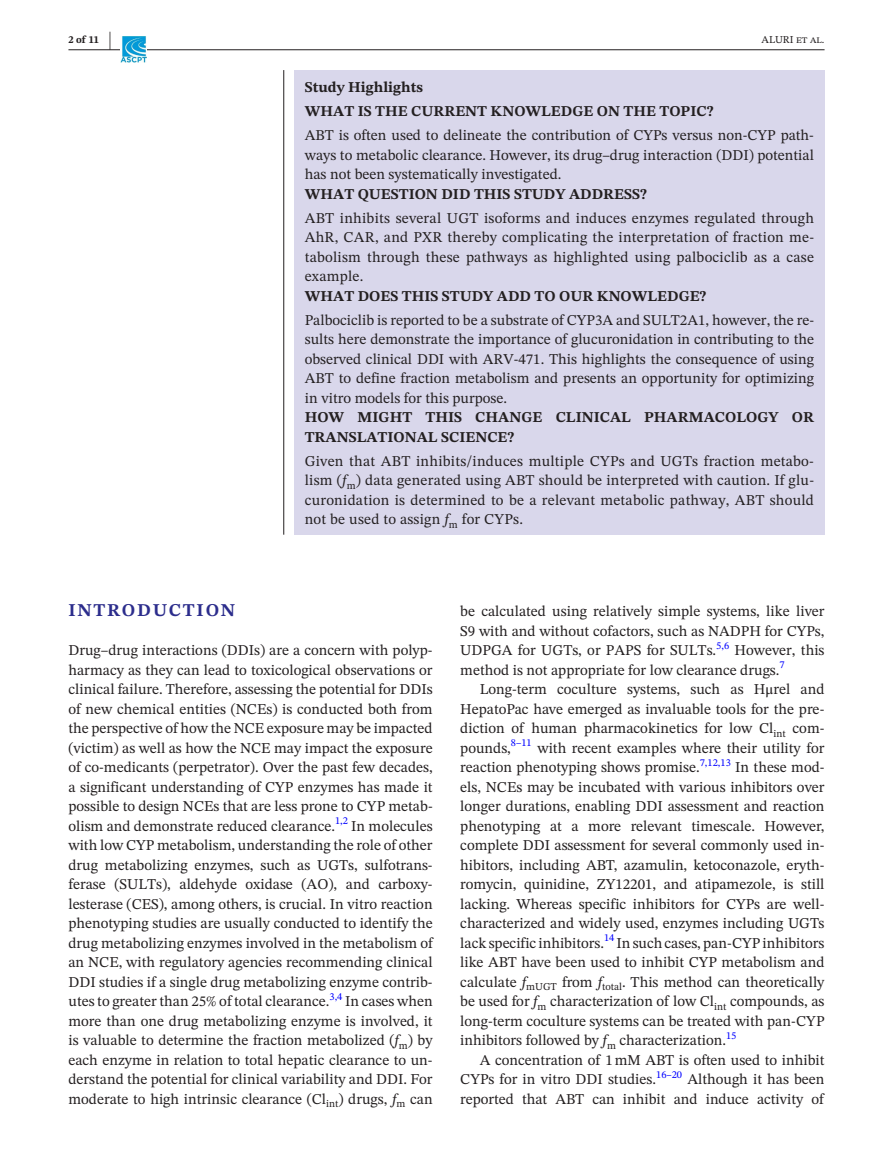
<style>
.page{position:relative;width:893px;height:1174px;background:#fff}
.page>*{position:absolute;margin:0;border:0;box-sizing:border-box;transform-origin:0 0}
.t1{font:700 18px "STIX Two Text";letter-spacing:.1em;color:#2c2d8c}
.t2{font:15px/19.5px "STIX Two Text";color:#231f20;text-align:justify}
.t3{font:700 15px/24px "STIX Two Text";color:#231f20}
.t4{font:10.5px "STIX Two Text";color:#00f}
.t5{font:10.5px "STIX Two Text";color:#231f20}
.t6{font:700 10.5px "STIX Two Text";color:#231f20}
.s1{font-size:21px}
.s2{font-style:italic}
.s3{font-family:"STIX"}
</style>
<div class="page">
<hr style="left:68px;top:49px;width:756px;height:1px;background:#231f20">
<img style="left:121px;top:37px;width:25px;height:25px">
<div style="left:294px;top:70px;width:530px;height:464px;background:#d9d7eb"></div>
<hr style="left:283px;top:70px;width:1px;height:464px;background:#231f20">
<p class="t6" style="left:68px;top:32px;width:44px">2 of 11 <span class="s1">|</span></p>
<p class="t5" style="left:762px;top:32px;width:64px">ALURI et al.</p>
<p class="t3" style="left:305px;top:75px;width:410px">Study Highlights<br>WHAT IS THE CURRENT KNOWLEDGE ON THE TOPIC?</p>
<p class="t2" style="left:305px;top:125px;width:511px">ABT is often used to delineate the contribution of CYPs versus non-CYP path&shy;ways to metabolic clearance. However, its drug–drug interaction (DDI) potential has not been systematically investigated.</p>
<p class="t3" style="left:305px;top:182px;width:344px">WHAT QUESTION DID THIS STUDY ADDRESS?</p>
<p class="t2" style="left:305px;top:208px;width:511px">ABT inhibits several UGT isoforms and induces enzymes regulated through AhR, CAR, and PXR thereby complicating the interpretation of fraction me&shy;tabolism through these pathways as highlighted using palbociclib as a case example.</p>
<p class="t3" style="left:305px;top:284px;width:403px">WHAT DOES THIS STUDY ADD TO OUR KNOWLEDGE?</p>
<p class="t2" style="left:305px;top:310px;width:511px">Palbociclib is reported to be a substrate of CYP3A and SULT2A1, however, the re&shy;sults here demonstrate the importance of glucuronidation in contributing to the observed clinical DDI with ARV-471. This highlights the consequence of using ABT to define fraction metabolism and presents an opportunity for optimizing in vitro models for this purpose.</p>
<p class="t3" style="left:305px;top:408px;width:511px;line-height:19.5px">HOW MIGHT THIS CHANGE CLINICAL PHARMACOLOGY OR<br>TRANSLATIONAL SCIENCE?</p>
<p class="t2" style="left:305px;top:451px;width:511px">Given that ABT inhibits/induces multiple CYPs and UGTs fraction metabo&shy;lism (<span class="s2">f</span><sub>m</sub>) data generated using ABT should be interpreted with caution. If glu&shy;curonidation is determined to be a relevant metabolic pathway, ABT should not be used to assign <span class="s2">f</span><sub>m</sub> for CYPs.</p>
<p class="t1" style="left:68px;top:597px;width:168px">INTRODUCTION</p>
<p class="t2" style="left:68px;top:640px;width:366px">Drug–drug interactions (DDIs) are a concern with polyp&shy;harmacy as they can lead to toxicological observations or clinical failure. Therefore, assessing the potential for DDIs of new chemical entities (NCEs) is conducted both from the perspective of how the NCE exposure may be impacted (victim) as well as how the NCE may impact the exposure of co-medicants (perpetrator). Over the past few decades, a significant understanding of CYP enzymes has made it possible to design NCEs that are less prone to CYP metab&shy;olism and demonstrate reduced clearance.</p>
<p class="t4" style="left:335px;top:813px;width:14px">1,2</p>
<p class="t2" style="left:68px;top:816px;width:366px;text-indent:283px">In molecules with low CYP metabolism, understanding the role of other drug metabolizing enzymes, such as UGTs, sulfotrans&shy;ferase (SULTs), aldehyde oxidase (AO), and carboxy&shy;lesterase (CES), among others, is crucial. In vitro reaction phenotyping studies are usually conducted to identify the drug metabolizing enzymes involved in the metabolism of an NCE, with regulatory agencies recommending clinical DDI studies if a single drug metabolizing enzyme contrib&shy;utes to greater than 25% of total clearance.</p>
<p class="t4" style="left:330px;top:988px;width:14px">3,4</p>
<p class="t2" style="left:68px;top:991px;width:366px;text-indent:277px">In cases when more than one drug metabolizing enzyme is involved, it is valuable to determine the fraction metabolized (<span class="s2">f</span><sub>m</sub>) by each enzyme in relation to total hepatic clearance to un&shy;derstand the potential for clinical variability and DDI. For moderate to high intrinsic clearance (Cl<sub>int</sub>) drugs, <span class="s2">f</span><sub>m</sub> can</p>
<p class="t2" style="left:460px;top:601px;width:366px">be calculated using relatively simple systems, like liver S9 with and without cofactors, such as NADPH for CYPs, UDPGA for UGTs, or PAPS for SULTs.</p>
<p class="t4" style="left:716px;top:637px;width:14px">5,6</p>
<p class="t2" style="left:460px;top:640px;width:366px;text-indent:274px">However, this method is not appropriate for low clearance drugs.</p>
<p class="t4" style="left:779px;top:657px;width:7px">7</p>
<p class="t2" style="left:460px;top:679px;width:366px;text-indent:20px">Long-term coculture systems, such as H<span class="s3">μ</span>rel and HepatoPac have emerged as invaluable tools for the pre&shy;diction of human pharmacokinetics for low Cl<sub>int</sub> com&shy;pounds,</p>
<p class="t4" style="left:511px;top:735px;width:22px">8–11</p>
<p class="t2" style="left:460px;top:738px;width:366px;text-indent:77px">with recent examples where their utility for reaction phenotyping shows promise.</p>
<p class="t4" style="left:700px;top:754px;width:33px">7,12,13</p>
<p class="t2" style="left:460px;top:757px;width:366px;text-indent:275px">In these mod&shy;els, NCEs may be incubated with various inhibitors over longer durations, enabling DDI assessment and reaction phenotyping at a more relevant timescale. However, complete DDI assessment for several commonly used in&shy;hibitors, including ABT, azamulin, ketoconazole, eryth&shy;romycin, quinidine, ZY12201, and atipamezole, is still lacking. Whereas specific inhibitors for CYPs are well&shy;characterized and widely used, enzymes including UGTs lack specific inhibitors.</p>
<p class="t4" style="left:604px;top:930px;width:12px">14</p>
<p class="t2" style="left:460px;top:933px;width:366px;text-indent:156px">In such cases, pan-CYP inhibitors like ABT have been used to inhibit CYP metabolism and calculate <span class="s2">f</span><sub>mUGT</sub> from <span class="s2">f</span><sub>total</sub>. This method can theoretically be used for <span class="s2">f</span><sub>m</sub> characterization of low Cl<sub>int</sub> compounds, as long-term coculture systems can be treated with pan-CYP inhibitors followed by <span class="s2">f</span><sub>m</sub> characterization.</p>
<p class="t4" style="left:726px;top:1027px;width:12px">15</p>
<p class="t2" style="left:460px;top:1050px;width:366px;text-indent:20px">A concentration of 1mM ABT is often used to inhibit<br>CYPs for in vitro DDI studies.</p>
<p class="t4" style="left:656px;top:1066px;width:28px">16–20</p>
<p class="t2" style="left:460px;top:1069px;width:366px;text-align:right">Although it has been<br>reported that ABT can inhibit and induce activity of</p>
</div>
